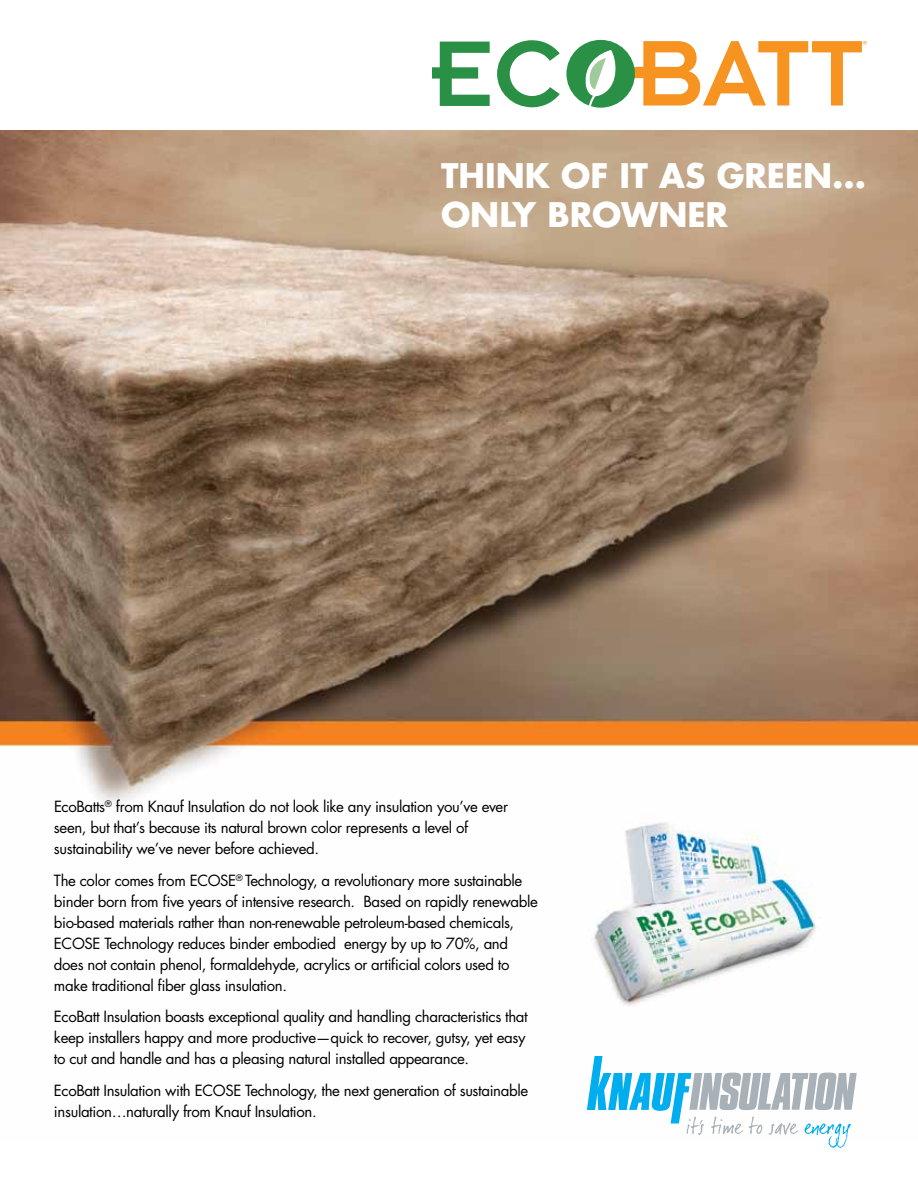
<style>
.page{position:relative;width:918px;height:1188px;background:#fff}
.page>*{position:absolute;margin:0;border:0;box-sizing:border-box;transform-origin:0 0}
.t1{font:700 33px/39.6px "Futura Std";color:#fff}
.t2{font:15px/21px "Futura Std";letter-spacing:-.025em;color:#000}
.t3{font:10.5px "Myriad Pro";color:#f8971d}
</style>
<div class="page">
<img style="left:0;top:131px;width:918px;height:979px">
<svg style="left:587px;top:1056px;width:270px;height:92px"></svg>
<img style="left:588px;top:813px;width:236px;height:194px">
<svg style="left:633px;top:41px;width:229px;height:65px"></svg>
<svg style="left:432px;top:42px;width:58px;height:64px"></svg>
<svg style="left:497px;top:40px;width:63px;height:67px"></svg>
<div style="left:566px;top:40px;width:69px;height:68px;background:#299045;border-radius:50%"></div>
<svg style="left:582px;top:50px;width:37px;height:58px"></svg>
<p class="t3" style="left:863px;top:38px;width:6px">®</p>
<h1 class="t1" style="left:441px;top:155px;width:427px">THINK OF IT AS GREEN...<br>ONLY BROWNER</h1>
<p class="t2" style="left:54px;top:796px;width:456px">EcoBatts<sup>®</sup> from Knauf Insulation do not look like any insulation you’ve ever seen, but that’s because its natural brown color represents a level of sustainability we’ve never before achieved.</p>
<p class="t2" style="left:54px;top:870px;width:486px">The color comes from ECOSE<sup>®</sup> Technology, a revolutionary more sustainable binder born from five years of intensive research. Based on rapidly renewable bio-based materials rather than non-renewable petroleum-based chemicals, ECOSE Technology reduces binder embodied energy by up to 70%, and does not contain phenol, formaldehyde, acrylics or artificial colors used to make traditional fiber glass insulation.</p>
<p class="t2" style="left:54px;top:1007px;width:475px">EcoBatt Insulation boasts exceptional quality and handling characteristics that keep installers happy and more productive—quick to recover, gutsy, yet easy to cut and handle and has a pleasing natural installed appearance.</p>
<p class="t2" style="left:54px;top:1080px;width:476px">EcoBatt Insulation with ECOSE Technology, the next generation of sustainable insulation…naturally from Knauf Insulation.</p>
</div>
